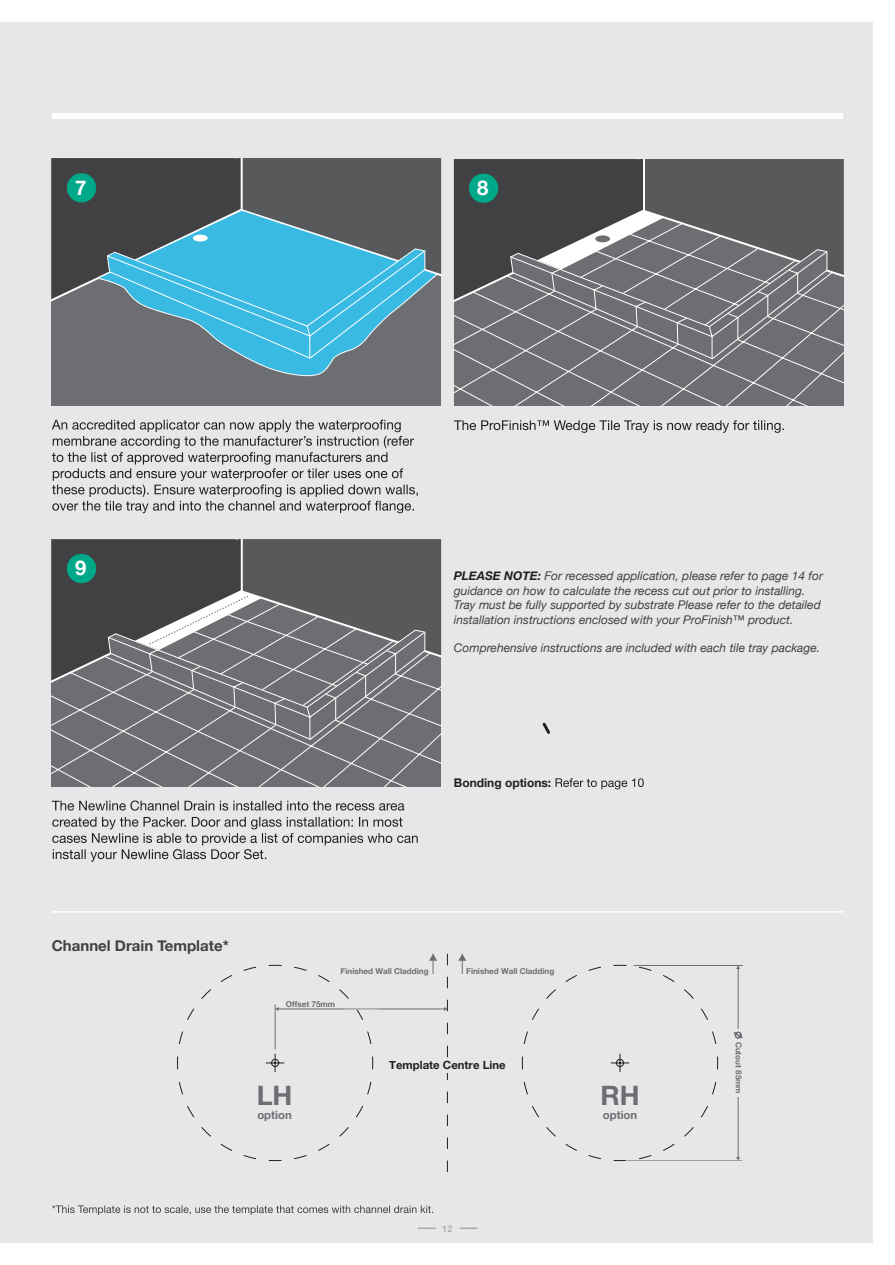
<style>
.page{position:relative;width:895px;height:1265px;background:#fff}
.page>*{position:absolute;margin:0;border:0;box-sizing:border-box;transform-origin:0 0}
.t1{font:700 26.7px "Helvetica Neue";color:#6d6e71}
.t2{font:700 20.25px "Helvetica Neue";color:#fff}
.t3{font:700 15px "Helvetica Neue";color:#414042}
.t4{font:italic 12px/14.4px "Helvetica Neue";color:#414042}
.t5{font:700 12px "Helvetica Neue";color:#221f20}
.t6{font:700 11.4px "Helvetica Neue";color:#221f20}
.t7{font:700 11.4px "Helvetica Neue";color:#6d6e71}
.t8{font:500 9px "Helvetica Neue";color:#a7a9ab}
.t9{font:700 8.1px "Helvetica Neue";color:#6d6e71}
.s1{font-weight:700;color:#221f20}
</style>
<div class="page">
<div style="left:0;top:22px;width:872px;height:1220px;background:#e6e7e8"></div>
<div style="left:52px;top:113px;width:791px;height:6px;background:#fff"></div>
<svg style="left:418px;top:1227px;width:17px;height:1px"></svg>
<svg style="left:460px;top:1227px;width:17px;height:1px"></svg>
<svg style="left:454px;top:420px;width:330px;height:13px"></svg>
<svg style="left:52px;top:419px;width:366px;height:94px"></svg>
<svg style="left:52px;top:800px;width:352px;height:10px"></svg>
<svg style="left:52px;top:817px;width:365px;height:44px"></svg>
<svg style="left:454px;top:359px;width:389px;height:47px;background:#747578"></svg>
<svg style="left:454px;top:159px;width:389px;height:200px;background:#6a6a6c"></svg>
<div style="left:595px;top:235px;width:15px;height:7px;background:#6e6f72;border-radius:50%"></div>
<svg style="left:52px;top:740px;width:389px;height:46px;background:#757578"></svg>
<svg style="left:52px;top:539px;width:389px;height:201px;background:#696a6c"></svg>
<div style="left:52px;top:158px;width:389px;height:247px;background:#6d6e71"></div>
<svg style="left:248px;top:359px;width:86px;height:17px"></svg>
<svg style="left:52px;top:158px;width:389px;height:201px"></svg>
<div style="left:193px;top:235px;width:15px;height:6px;background:#fff;border-radius:50%"></div>
<div style="left:67px;top:173px;width:29px;height:29px;background:#00a88a;border-radius:50%"></div>
<div style="left:469px;top:173px;width:29px;height:30px;background:#00a88a;border-radius:50%"></div>
<div style="left:67px;top:554px;width:29px;height:29px;background:#00a88a;border-radius:50%"></div>
<svg style="left:52px;top:1205px;width:381px;height:9px"></svg>
<hr style="left:737px;top:968px;width:1px;height:189px;background:#6d6e71">
<svg style="left:736px;top:1156px;width:4px;height:4px"></svg>
<hr style="left:625px;top:1160px;width:117px;height:1px;background:#9d9fa1">
<hr style="left:633px;top:965px;width:109px;height:1px;background:#6d6e71">
<div style="left:733px;top:1028px;width:9px;height:68px;background:#e6e7e8"></div>
<svg style="left:733px;top:1031px;width:9px;height:7px"></svg>
<svg style="left:177px;top:953px;width:541px;height:218px"></svg>
<hr style="left:52px;top:911px;width:791px;height:1px;background:#fff">
<svg style="left:555px;top:778px;width:88px;height:11px"></svg>
<svg style="left:542px;top:722px;width:8px;height:12px"></svg>
<h2 class="t2" style="left:75px;top:180px;width:13px">7</h2>
<h2 class="t2" style="left:477px;top:180px;width:13px">8</h2>
<h2 class="t2" style="left:75px;top:560px;width:13px">9</h2>
<p class="t4" style="left:454px;top:570px;width:370px"><span class="s1">PLEASE NOTE:</span> For recessed application, please refer to page 14 for guidance on how to calculate the recess cut out prior to installing.<br>Tray must be fully supported by substrate Please refer to the detailed installation instructions enclosed with your ProFinish™ product.</p>
<p class="t4" style="left:454px;top:642px;width:368px">Comprehensive instructions are included with each tile tray package.</p>
<p class="t5" style="left:454px;top:778px;width:99px">Bonding options:</p>
<p class="t3" style="left:52px;top:939px;width:178px">Channel Drain Template*</p>
<p class="t9" style="left:340px;top:968px;width:89px">Finished Wall Cladding</p>
<p class="t9" style="left:466px;top:968px;width:89px">Finished Wall Cladding</p>
<p class="t9" style="left:286px;top:1001px;width:51px">Offset 75mm</p>
<h1 class="t1" style="left:257px;top:1085px;width:37px">LH</h1>
<p class="t7" style="left:257px;top:1110px;width:36px">option</p>
<p class="t6" style="left:389px;top:1060px;width:118px">Template Centre Line</p>
<p class="t8" style="left:442px;top:1225px;width:12px">12</p>
<h1 class="t1" style="left:600px;top:1085px;width:41px">RH</h1>
<p class="t7" style="left:602px;top:1110px;width:36px">option</p>
<p class="t9" style="left:741px;top:1041px;width:54px;rotate:90deg">Cutout 85mm</p>
</div>
